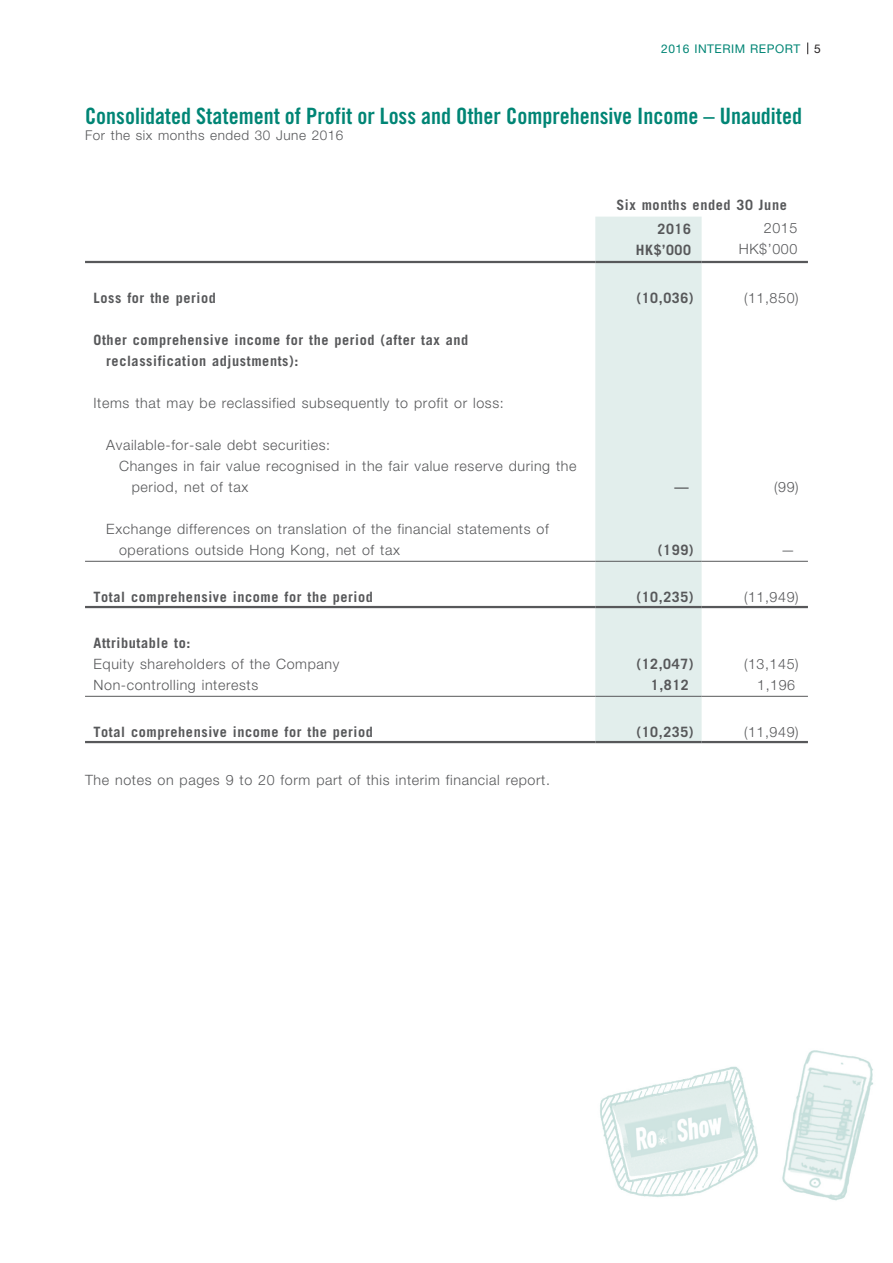
<style>
.page{position:relative;width:893px;height:1263px;background:#fff}
.page>*{position:absolute;margin:0;border:0;box-sizing:border-box;transform-origin:0 0}
.t1{font:22.5px "Trade Gothic Bold Cond Twenty";color:#008575}
.t2{font:300 14.25px/21px "Helvetica Neue";letter-spacing:.04em;color:#57585a}
.t3{font:700 14.25px/23.1px "Trade Gothic";letter-spacing:.04em;color:#57585a}
.t4{font:300 13.5px "Helvetica Neue";letter-spacing:.04em;color:#57585a}
.t5{font:12px "Helvetica Neue";letter-spacing:.04em;color:#008575}
.s1{color:#231f20}
</style>
<div class="page">
<img style="left:600px;top:1050px;width:273px;height:151px">
<div style="left:595px;top:217px;width:107px;height:524px;background:#e2eeec"></div>
<hr style="left:85px;top:261px;width:510px;height:2px;background:#57585a">
<hr style="left:595px;top:261px;width:107px;height:2px;background:#57585a">
<hr style="left:702px;top:261px;width:106px;height:2px;background:#57585a">
<hr style="left:85px;top:561px;width:510px;height:1px;background:#57585a">
<hr style="left:595px;top:561px;width:107px;height:1px;background:#57585a">
<hr style="left:702px;top:561px;width:106px;height:1px;background:#57585a">
<hr style="left:85px;top:606px;width:510px;height:2px;background:#57585a">
<hr style="left:595px;top:606px;width:107px;height:2px;background:#57585a">
<hr style="left:702px;top:606px;width:106px;height:2px;background:#57585a">
<hr style="left:85px;top:696px;width:510px;height:1px;background:#57585a">
<hr style="left:595px;top:696px;width:107px;height:1px;background:#57585a">
<hr style="left:702px;top:696px;width:106px;height:1px;background:#57585a">
<hr style="left:85px;top:741px;width:510px;height:2px;background:#57585a">
<hr style="left:595px;top:741px;width:107px;height:2px;background:#57585a">
<hr style="left:702px;top:741px;width:106px;height:2px;background:#57585a">
<p class="t5" style="left:661px;top:44px;width:161px">2016 INTERIM REPORT <span class="s1">5</span></p>
<h1 class="t1" style="left:85px;top:107px;width:719px">Consolidated Statement of Profit or Loss and Other Comprehensive Income – Unaudited</h1>
<p class="t4" style="left:85px;top:130px;width:260px">For the six months ended 30 June 2016</p>
<p class="t3" style="left:657px;top:195px;width:131px;text-indent:-41px">Six months ended 30 June<br>2016</p>
<p class="t2" style="left:764px;top:219px;width:35px">2015</p>
<p class="t3" style="left:636px;top:239px;width:57px">HK$’000</p>
<p class="t2" style="left:739px;top:240px;width:60px">HK$’000</p>
<p class="t3" style="left:94px;top:288px;width:124px">Loss for the period</p>
<p class="t3" style="left:636px;top:288px;width:59px">(10,036)</p>
<p class="t2" style="left:744px;top:289px;width:56px">(11,850)</p>
<p class="t3" style="left:106px;top:331px;width:363px;line-height:21px;text-indent:-13px">Other comprehensive income for the period (after tax and reclassification adjustments):</p>
<p class="t2" style="left:94px;top:394px;width:412px">Items that may be reclassified subsequently to profit or loss:</p>
<p class="t2" style="left:106px;top:436px;width:225px">Available-for-sale debt securities:</p>
<p class="t2" style="left:119px;top:457px;width:459px">Changes in fair value recognised in the fair value reserve during the</p>
<p class="t2" style="left:132px;top:478px;width:118px">period, net of tax</p>
<p class="t3" style="left:675px;top:477px;width:16px">—</p>
<p class="t2" style="left:774px;top:478px;width:26px">(99)</p>
<p class="t2" style="left:119px;top:520px;width:431px;text-indent:-13px">Exchange differences on translation of the financial statements of operations outside Hong Kong, net of tax</p>
<p class="t3" style="left:658px;top:540px;width:37px">(199)</p>
<p class="t2" style="left:781px;top:541px;width:16px">—</p>
<p class="t3" style="left:94px;top:586px;width:281px">Total comprehensive income for the period</p>
<p class="t3" style="left:636px;top:586px;width:59px">(10,235)</p>
<p class="t2" style="left:744px;top:587px;width:56px">(11,949)</p>
<p class="t3" style="left:94px;top:633px;width:98px">Attributable to:</p>
<p class="t2" style="left:94px;top:655px;width:247px">Equity shareholders of the Company</p>
<p class="t3" style="left:636px;top:654px;width:59px">(12,047)</p>
<p class="t2" style="left:744px;top:655px;width:56px">(13,145)</p>
<p class="t2" style="left:94px;top:676px;width:166px">Non-controlling interests</p>
<p class="t3" style="left:651px;top:675px;width:40px">1,812</p>
<p class="t2" style="left:757px;top:676px;width:40px">1,196</p>
<p class="t3" style="left:94px;top:721px;width:281px">Total comprehensive income for the period</p>
<p class="t3" style="left:636px;top:721px;width:59px">(10,235)</p>
<p class="t2" style="left:744px;top:722px;width:56px">(11,949)</p>
<p class="t2" style="left:85px;top:771px;width:466px">The notes on pages 9 to 20 form part of this interim financial report.</p>
</div>
